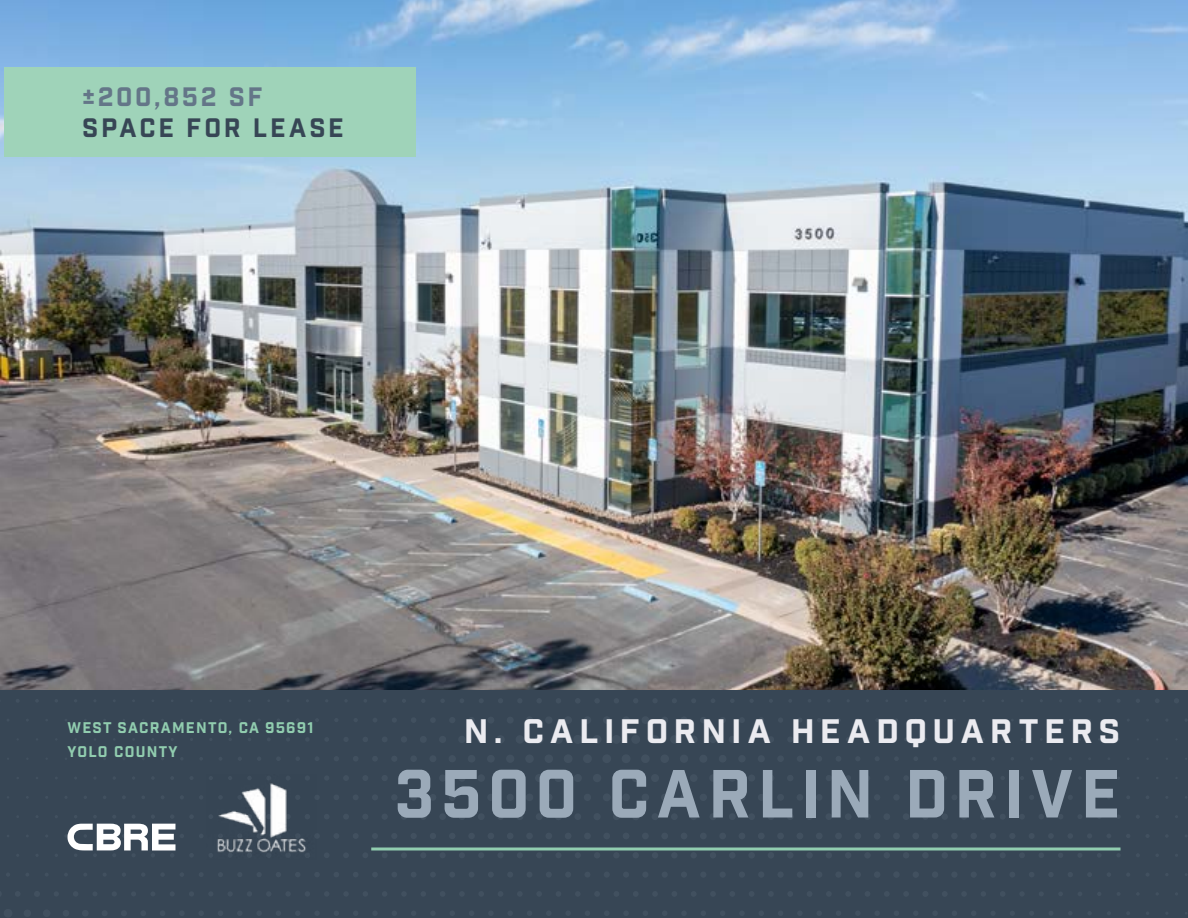
<style>
.page{position:relative;width:1188px;height:918px;background:#fff}
.page>*{position:absolute;margin:0;border:0;box-sizing:border-box;transform-origin:0 0}
.t1{font:66px "Industry Inc Base";letter-spacing:.1em;color:#9baab9}
.t2{font:33px "Industry Inc Base";letter-spacing:.16em;color:#ebebf0;scale:1.05 1}
.t3{font:25.8px "Industry Inc Base";letter-spacing:.11em;color:#374655}
.t4{font:25.8px "Industry Inc Base";letter-spacing:.1em;color:#647688}
.t5{font:15px/24px "Industry Inc Base";letter-spacing:.085em;color:#91cdaf}
</style>
<div class="page">
<div style="left:0;top:690px;width:1188px;height:228px;background:#374655"></div>
<hr style="left:371px;top:848px;width:749px;height:2px;background:#91cdaf">
<img style="left:207px;top:774px;width:109px;height:86px">
<svg style="left:68px;top:824px;width:108px;height:27px"></svg>
<img style="left:0;top:0;width:1188px;height:690px">
<div style="left:4px;top:68px;width:412px;height:89px;background:#9fd3b9"></div>
<h3 class="t4" style="left:82px;top:82px;width:182px">±200,852 SF</h3>
<h3 class="t3" style="left:82px;top:113px;width:263px">SPACE FOR LEASE</h3>
<p class="t5" style="left:68px;top:716px;width:247px">WEST SACRAMENTO, CA 95691<br>YOLO COUNTY</p>
<h2 class="t2" style="left:464px;top:711px;width:627px">N. CALIFORNIA HEADQUARTERS</h2>
<h1 class="t1" style="left:394px;top:754px;width:727px">3500 CARLIN DRIVE</h1>
</div>
